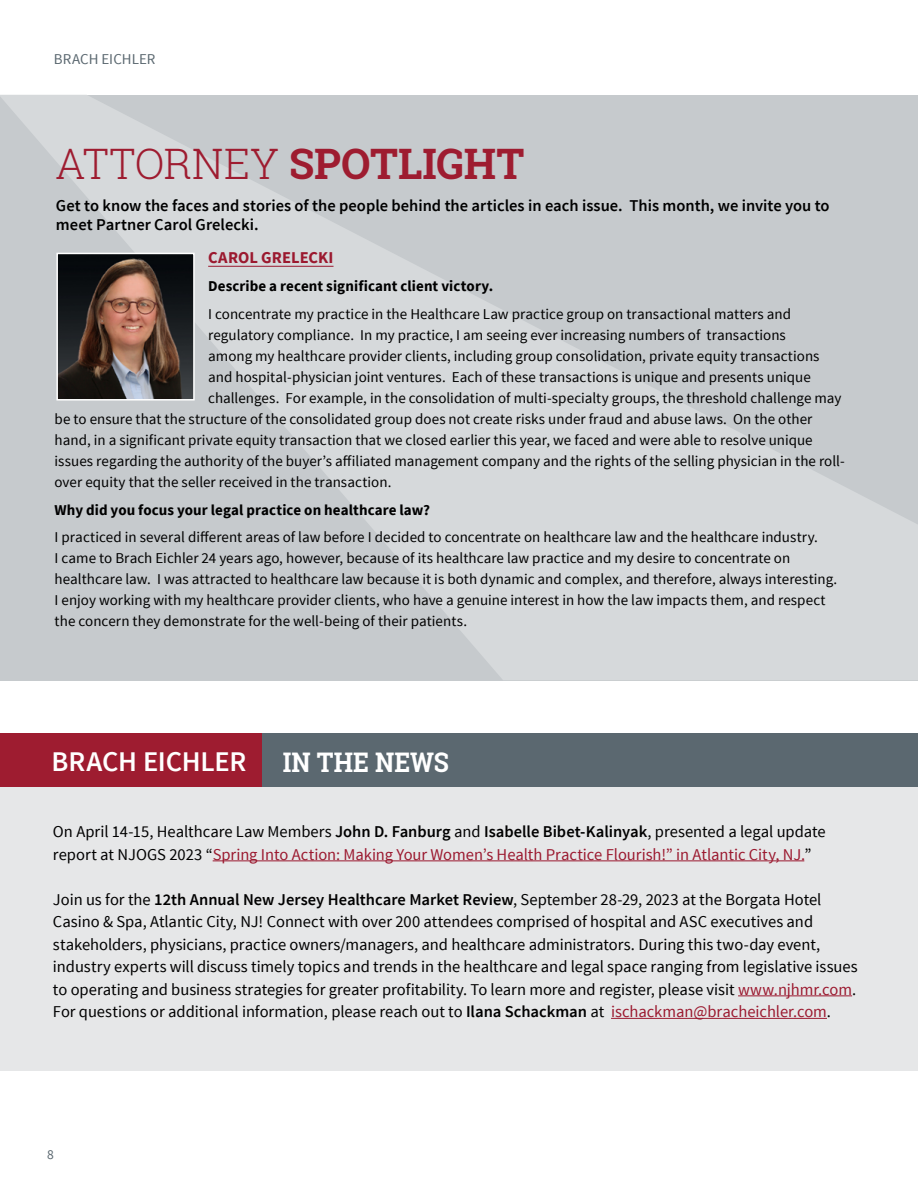
<style>
.page{position:relative;width:918px;height:1188px;background:#fff}
.page>*{position:absolute;margin:0;border:0;box-sizing:border-box;transform-origin:0 0}
.t1{font:700 42px "Roboto Slab";letter-spacing:-.005em;color:#9e1c30}
.t2{font:600 28.5px "Source Sans Pro";letter-spacing:-.01em;color:#fff}
.t3{font:700 27px "Roboto Slab";color:#fff;scale:.92 1}
.t4{font:16.5px/22.5px "Source Sans Pro";color:#000}
.t5{font:600 16.5px/19.8px "Source Sans Pro";color:#000}
.t6{font:700 16.5px "Source Sans Pro";letter-spacing:.005em;color:#9b192f}
.t7{font:15px/21px "Source Sans Pro";color:#000}
.t8{font:700 15px "Source Sans Pro";letter-spacing:.005em;color:#000}
.t9{font:15px "Source Sans Pro";color:#5b6870}
.t10{font:13.5px "Source Sans Pro";color:#5b6870}
.s1{font-weight:300}
.s2{font-weight:600}
.s3{color:#9b192f}
</style>
<div class="page">
<svg style="left:0;top:95px;width:918px;height:585px;background:#ccd0d2"></svg>
<hr style="left:208px;top:266px;width:126px;height:1px;background:#9b192f">
<img style="left:59px;top:256px;width:133px;height:142px">
<div style="left:56px;top:253px;width:139px;height:148px;border:2px solid #fff"></div>
<div style="left:0;top:784px;width:918px;height:287px;background:#e6e7e8"></div>
<div style="left:0;top:733px;width:500px;height:54px;background:#9e1c30"></div>
<div style="left:263px;top:733px;width:655px;height:54px;background:#5b6870"></div>
<hr style="left:213px;top:860px;width:591px;height:1px;background:#9b192f">
<hr style="left:738px;top:995px;width:114px;height:1px;background:#9b192f">
<hr style="left:611px;top:1018px;width:216px;height:1px;background:#9b192f">
<p class="t9" style="left:54px;top:50px;width:103px">BRACH EICHLER</p>
<h1 class="t1" style="left:56px;top:135px;width:470px"><span class="s1">ATTORNEY</span> SPOTLIGHT</h1>
<p class="t5" style="left:56px;top:196px;width:775px">Get to know the faces and stories of the people behind the articles in each issue. This month, we invite you to meet Partner Carol Grelecki.</p>
<p class="t6" style="left:208px;top:247px;width:127px">CAROL GRELECKI</p>
<p class="t8" style="left:208px;top:276px;width:287px">Describe a recent significant client victory.</p>
<p class="t7" style="left:208px;top:304px;width:584px">I concentrate my practice in the Healthcare Law practice group on transactional matters and</p>
<p class="t7" style="left:208px;top:325px;width:579px">regulatory compliance. In my practice, I am seeing ever increasing numbers of transactions</p>
<p class="t7" style="left:208px;top:346px;width:613px">among my healthcare provider clients, including group consolidation, private equity transactions</p>
<p class="t7" style="left:208px;top:367px;width:604px">and hospital-physician joint ventures. Each of these transactions is unique and presents unique</p>
<p class="t7" style="left:208px;top:388px;width:635px">challenges. For example, in the consolidation of multi-specialty groups, the threshold challenge may</p>
<p class="t7" style="left:55px;top:409px;width:759px">be to ensure that the structure of the consolidated group does not create risks under fraud and abuse laws. On the other</p>
<p class="t7" style="left:55px;top:430px;width:760px">hand, in a significant private equity transaction that we closed earlier this year, we faced and were able to resolve unique</p>
<p class="t7" style="left:55px;top:451px;width:792px">issues regarding the authority of the buyer’s affiliated management company and the rights of the selling physician in the roll-</p>
<p class="t7" style="left:55px;top:472px;width:338px">over equity that the seller received in the transaction.</p>
<p class="t8" style="left:55px;top:499px;width:377px">Why did you focus your legal practice on healthcare law?</p>
<p class="t7" style="left:55px;top:527px;width:784px">I practiced in several different areas of law before I decided to concentrate on healthcare law and the healthcare industry.<br>I came to Brach Eichler 24 years ago, however, because of its healthcare law practice and my desire to concentrate on healthcare law. I was attracted to healthcare law because it is both dynamic and complex, and therefore, always interesting.<br>I enjoy working with my healthcare provider clients, who have a genuine interest in how the law impacts them, and respect the concern they demonstrate for the well-being of their patients.</p>
<h2 class="t2" style="left:52px;top:743px;width:196px">BRACH EICHLER</h2>
<h3 class="t3" style="left:283px;top:744px;width:182px">IN THE NEWS</h3>
<p class="t4" style="left:53px;top:821px;width:774px">On April 14-15, Healthcare Law Members <span class="s2">John D. Fanburg</span> and <span class="s2">Isabelle Bibet-Kalinyak</span>, presented a legal update report at NJOGS 2023 “<span class="s3">Spring Into Action: Making Your Women’s Health Practice Flourish!” in Atlantic City, NJ.</span>”</p>
<p class="t4" style="left:53px;top:888px;width:806px">Join us for the <span class="s2">12th Annual New Jersey Healthcare Market Review</span>, September 28-29, 2023 at the Borgata Hotel Casino &amp; Spa, Atlantic City, NJ! Connect with over 200 attendees comprised of hospital and ASC executives and stakeholders, physicians, practice owners/managers, and healthcare administrators. During this two-day event, industry experts will discuss timely topics and trends in the healthcare and legal space ranging from legislative issues to operating and business strategies for greater profitability. To learn more and register, please visit <span class="s3">www.njhmr.com</span>.<br>For questions or additional information, please reach out to <span class="s2">Ilana Schackman</span> at <span class="s3">ischackman@bracheichler.com</span>.</p>
<p class="t10" style="left:47px;top:1146px;width:8px">8</p>
</div>
